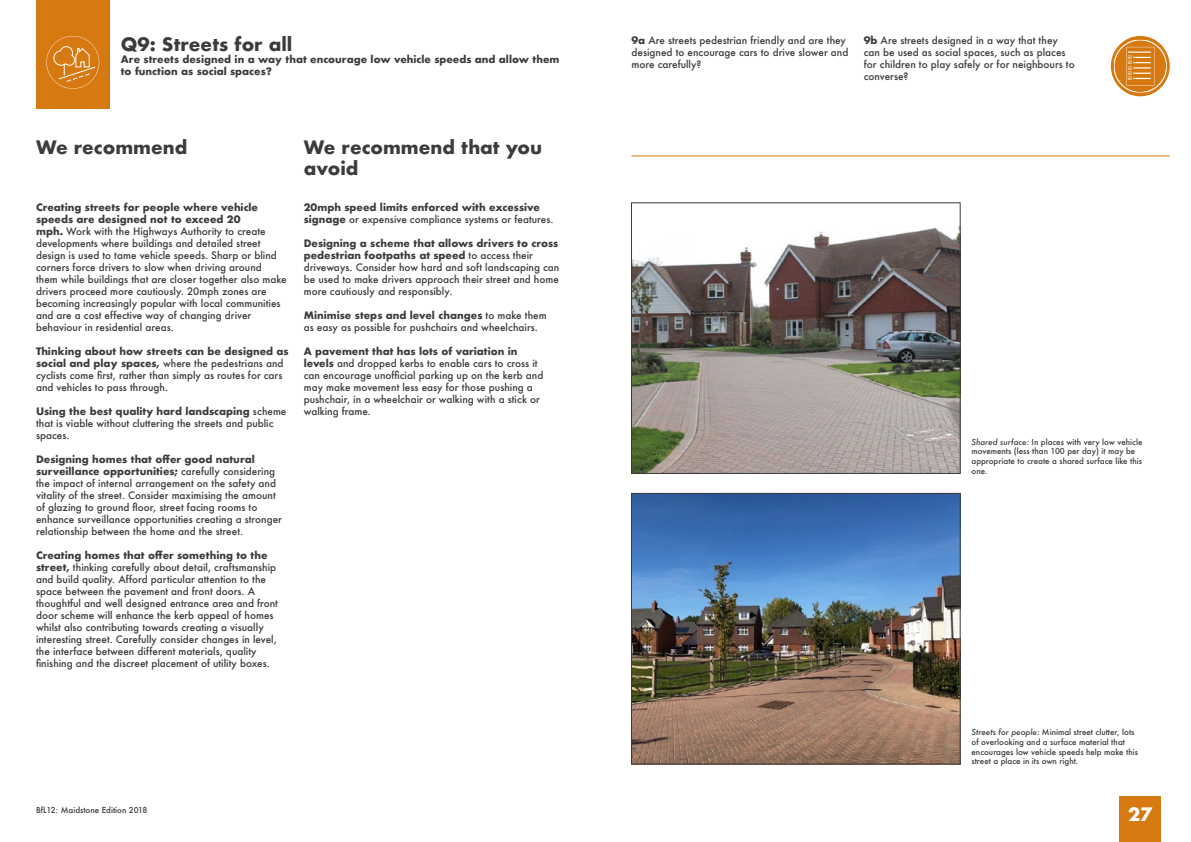
<style>
.page{position:relative;width:1191px;height:842px;background:#fff}
.page>*{position:absolute;margin:0;border:0;box-sizing:border-box;transform-origin:0 0}
.t1{font:700 18px/21.6px "Futura";color:#3c3c3b}
.t2{font:700 18px "Futura";color:#fff}
.t3{font:500 10px/12px "Futura";color:#3c3c3b}
.t4{font:700 10px/12px "Futura";color:#3c3c3b}
.t5{font:500 8px/9.6px "Futura";color:#3c3c3b}
.s1{font-weight:700}
.s2{font-weight:500}
.s3{font-style:italic}
</style>
<div class="page">
<div style="left:1119px;top:796px;width:41px;height:46px;background:#d67910"></div>
<hr style="left:631px;top:156px;width:538px;height:1px;background:#d67910">
<div style="left:36px;top:0;width:74px;height:109px;background:#d67910"></div>
<svg style="left:46px;top:36px;width:53px;height:53px"></svg>
<svg style="left:1110px;top:36px;width:59px;height:60px"></svg>
<img style="left:633px;top:227px;width:325px;height:244px">
<div style="left:631px;top:203px;width:329px;height:270px;border:1px solid #3c3c3b"></div>
<img style="left:633px;top:495px;width:325px;height:267px">
<div style="left:631px;top:493px;width:329px;height:271px;border:1px solid #3c3c3b"></div>
<svg style="left:1113px;top:40px;width:53px;height:52px;background:#de9442"></svg>
<h2 class="t1" style="left:121px;top:33px;width:173px">Q9: Streets for all</h2>
<p class="t3" style="left:631px;top:34px;width:216px"><span class="s1">9a</span> Are streets pedestrian friendly and are they</p>
<p class="t3" style="left:863px;top:34px;width:196px"><span class="s1">9b</span> Are streets designed in a way that they</p>
<p class="t3" style="left:631px;top:46px;width:218px">designed to encourage cars to drive slower and</p>
<p class="t3" style="left:863px;top:46px;width:203px">can be used as social spaces, such as places</p>
<p class="t4" style="left:121px;top:53px;width:440px">Are streets designed in a way that encourage low vehicle speeds and allow them</p>
<p class="t3" style="left:631px;top:58px;width:71px">more carefully?</p>
<p class="t3" style="left:863px;top:58px;width:212px">for children to play safely or for neighbours to</p>
<p class="t4" style="left:121px;top:65px;width:153px">to function as social spaces?</p>
<p class="t3" style="left:863px;top:70px;width:46px">converse?</p>
<p class="t1" style="left:36px;top:136px;width:153px">We recommend</p>
<p class="t1" style="left:304px;top:136px;width:240px">We recommend that you avoid</p>
<p class="t3" style="left:36px;top:201px;width:231px"><span class="s1">Creating streets for people where vehicle speeds are designed not to exceed 20 mph.</span> Work with the Highways Authority to create developments where buildings and detailed street</p>
<p class="t3" style="left:36px;top:249px;width:242px">design is used to tame vehicle speeds. Sharp or blind</p>
<p class="t3" style="left:36px;top:261px;width:252px">corners force drivers to slow when driving around<br>them while buildings that are closer together also make drivers proceed more cautiously. 20mph zones are becoming increasingly popular with local communities and are a cost effective way of changing driver behaviour in residential areas.</p>
<p class="t4" style="left:36px;top:345px;width:254px">Thinking about how streets can be designed as social and play spaces, <span class="s2">where the pedestrians and</span></p>
<p class="t3" style="left:36px;top:369px;width:248px">cyclists come first, rather than simply as routes for cars</p>
<p class="t3" style="left:36px;top:381px;width:134px">and vehicles to pass through.</p>
<p class="t3" style="left:36px;top:405px;width:252px"><span class="s1">Using the best quality hard landscaping</span> scheme that is viable without cluttering the streets and public spaces.</p>
<h3 class="t4" style="left:36px;top:453px;width:220px">Designing homes that offer good natural</h3>
<p class="t3" style="left:36px;top:465px;width:241px;text-align:justify"><span class="s1">surveillance opportunities;</span> carefully considering the impact of internal arrangement on the safety and vitality of the street. Consider maximising the amount</p>
<p class="t3" style="left:36px;top:501px;width:223px">of glazing to ground floor, street facing rooms to</p>
<p class="t3" style="left:36px;top:513px;width:247px">enhance surveillance opportunities creating a stronger relationship between the home and the street.</p>
<h3 class="t4" style="left:36px;top:549px;width:233px">Creating homes that offer something to the</h3>
<p class="t3" style="left:36px;top:561px;width:243px"><span class="s1">street,</span> thinking carefully about detail, craftsmanship and build quality. Afford particular attention to the space between the pavement and front doors. A thoughtful and well designed entrance area and front door scheme will enhance the kerb appeal of homes whilst also contributing towards creating a visually interesting street. Carefully consider changes in level, the interface between different materials, quality</p>
<p class="t3" style="left:36px;top:657px;width:235px">finishing and the discreet placement of utility boxes.</p>
<p class="t4" style="left:304px;top:201px;width:251px">20mph speed limits enforced with excessive signage <span class="s2">or expensive compliance systems or features.</span></p>
<p class="t3" style="left:304px;top:237px;width:257px"><span class="s1">Designing a scheme that allows drivers to cross pedestrian footpaths at speed</span> to access their driveways. Consider how hard and soft landscaping can be used to make drivers approach their street and home more cautiously and responsibly.</p>
<p class="t3" style="left:304px;top:309px;width:244px"><span class="s1">Minimise steps and level changes</span> to make them as easy as possible for pushchairs and wheelchairs.</p>
<p class="t4" style="left:304px;top:345px;width:235px">A pavement that has lots of variation in levels <span class="s2">and dropped kerbs to enable cars to cross it</span></p>
<p class="t3" style="left:304px;top:369px;width:241px">can encourage unofficial parking up on the kerb and</p>
<p class="t3" style="left:304px;top:381px;width:238px">may make movement less easy for those pushing a pushchair, in a wheelchair or walking with a stick or walking frame.</p>
<p class="t5" style="left:36px;top:805px;width:113px">BfL12: Maidstone Edition 2018</p>
<p class="t5" style="left:971px;top:437px;width:172px"><span class="s3">Shared surface:</span> In places with very low vehicle movements (less than 100 per day) it may be appropriate to create a shared surface like this one.</p>
<p class="t5" style="left:971px;top:727px;width:168px"><span class="s3">Streets for people:</span> Minimal street clutter, lots of overlooking and a surface material that encourages low vehicle speeds help make this street a place in its own right.</p>
<h1 class="t2" style="left:1128px;top:801px;width:26px">27</h1>
</div>
